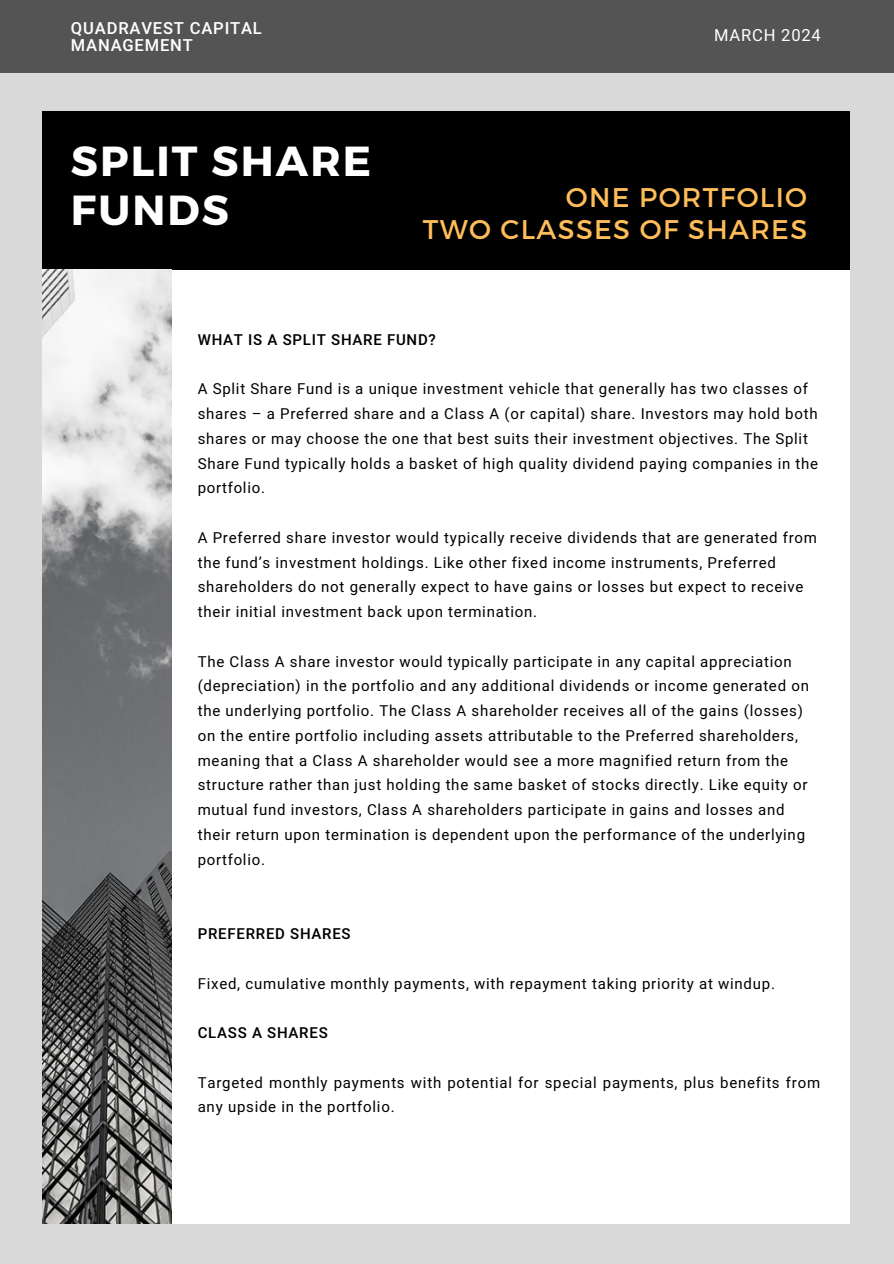
<style>
.page{position:relative;width:894px;height:1264px;background:#fff}
.page>*{position:absolute;margin:0;border:0;box-sizing:border-box;transform-origin:0 0}
.t1{font:700 42px/49.5px "Montserrat";letter-spacing:.05em;color:#fff}
.t2{font:27px/31.5px "Montserrat";letter-spacing:.05em;color:#ffbd59;text-align:right}
.t3{font:500 16.5px/16.8px "Heebo";letter-spacing:.05em;color:#fff}
.t4{font:16.5px "Heebo";letter-spacing:.05em;color:#fff}
.t5{font:15px/24.8px "Heebo";letter-spacing:.05em;color:#000}
.t6{font:500 15px "Heebo";letter-spacing:.05em;color:#000}
</style>
<div class="page">
<div style="left:0;top:0;width:893px;height:1263px;background:#d9d9d9"></div>
<div style="left:42px;top:112px;width:807px;height:274px;background:#000"></div>
<div style="left:42px;top:270px;width:807px;height:953px;background:#fff"></div>
<img style="left:42px;top:270px;width:129px;height:953px">
<div style="left:0;top:0;width:893px;height:72px;background:#545454"></div>
<p class="t3" style="left:71px;top:20px;width:192px">QUADRAVEST CAPITAL<br>MANAGEMENT</p>
<p class="t4" style="left:714px;top:24px;width:108px">MARCH 2024</p>
<p class="t1" style="left:71px;top:134px;width:301px">SPLIT SHARE<br>FUNDS</p>
<p class="t2" style="left:422px;top:181px;width:386px">ONE PORTFOLIO<br>TWO CLASSES OF SHARES</p>
<p class="t6" style="left:198px;top:329px;width:240px">WHAT IS A SPLIT SHARE FUND?</p>
<h3 class="t5" style="left:198px;top:377px;width:621px">A Split Share Fund is a unique investment vehicle that generally has two classes of shares – a Preferred share and a Class A (or capital) share. Investors may hold both shares or may choose the one that best suits their investment objectives. The Split Share Fund typically holds a basket of high quality dividend paying companies in the portfolio.</h3>
<h4 class="t5" style="left:198px;top:525px;width:620px">A Preferred share investor would typically receive dividends that are generated from the fund’s investment holdings. Like other fixed income instruments, Preferred shareholders do not generally expect to have gains or losses but expect to receive their initial investment back upon termination.</h4>
<p class="t5" style="left:198px;top:649px;width:612px">The Class A share investor would typically participate in any capital appreciation (depreciation) in the portfolio and any additional dividends or income generated on the underlying portfolio. The Class A shareholder receives all of the gains (losses) on the entire portfolio including assets attributable to the Preferred shareholders, meaning that a Class A shareholder would see a more magnified return from the structure rather than just holding the same basket of stocks directly. Like equity or mutual fund investors, Class A shareholders participate in gains and losses and their return upon termination is dependent upon the performance of the underlying portfolio.</p>
<h2 class="t6" style="left:198px;top:923px;width:154px">PREFERRED SHARES</h2>
<p class="t5" style="left:198px;top:971px;width:578px">Fixed, cumulative monthly payments, with repayment taking priority at windup.</p>
<h3 class="t6" style="left:198px;top:1022px;width:131px">CLASS A SHARES</h3>
<p class="t5" style="left:198px;top:1070px;width:623px">Targeted monthly payments with potential for special payments, plus benefits from any upside in the portfolio.</p>
</div>
